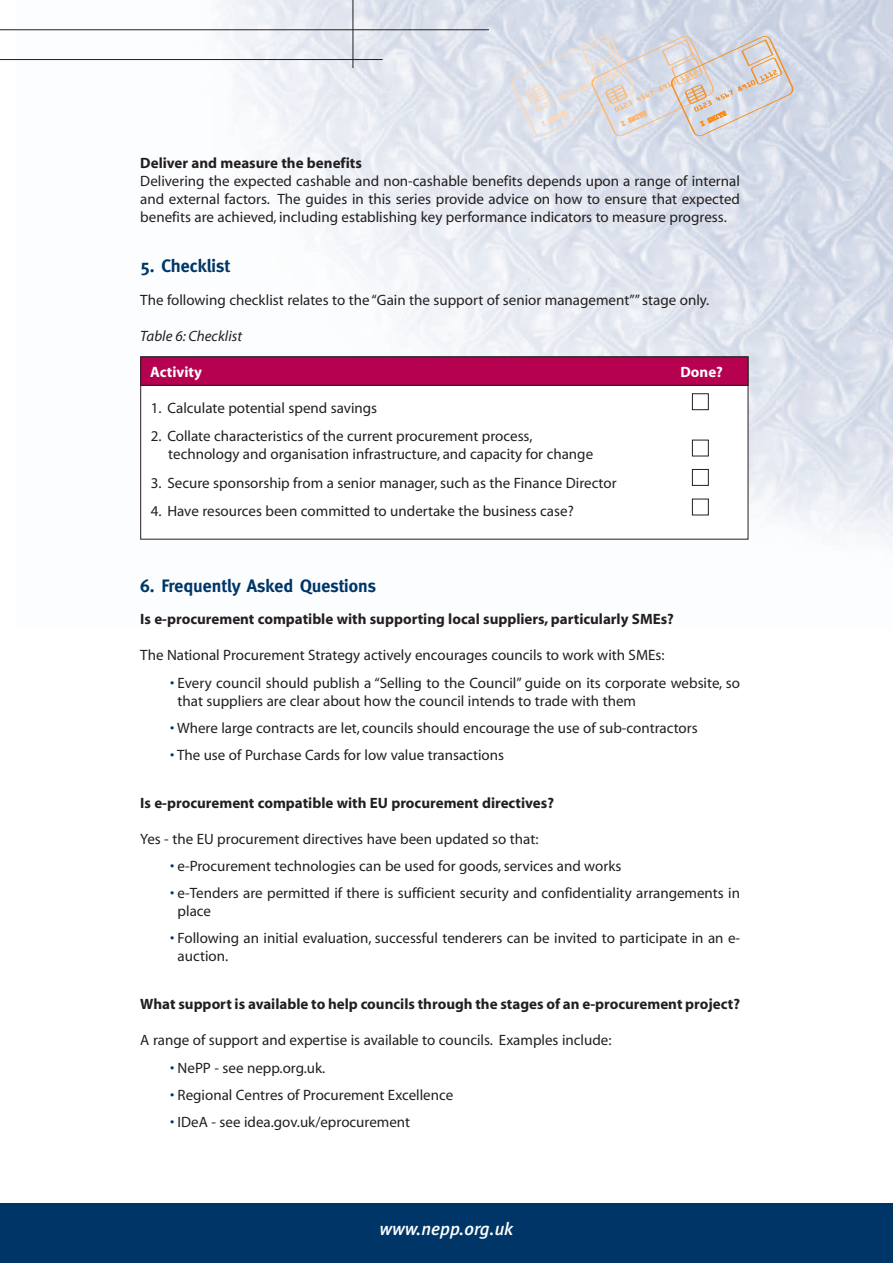
<style>
.page{position:relative;width:893px;height:1263px;background:#fff}
.page>*{position:absolute;margin:0;border:0;box-sizing:border-box;transform-origin:0 0}
.t1{font:700 18px "Meta";color:#003667}
.t2{font:italic 500 18px "Meta Plus";color:#fff}
.t3{font:15px/18px "Myriad";color:#231f20}
.t4{font:700 15px "Myriad";color:#231f20}
.t5{font:italic 15px "Myriad";color:#231f20}
.t6{font:700 15px "Myriad";color:#fff}
.s1{color:#003667}
</style>
<div class="page">
<img style="left:16px;top:0;width:877px;height:547px">
<div style="left:0;top:1203px;width:893px;height:60px;background:#003667"></div>
<hr style="left:0;top:30px;width:489px;height:1px;background:#231f20">
<hr style="left:0;top:59px;width:383px;height:1px;background:#231f20">
<hr style="left:353px;top:0;width:1px;height:68px;background:#231f20">
<div style="left:141px;top:357px;width:607px;height:182px;background:#fff"></div>
<div style="left:141px;top:357px;width:607px;height:28px;background:#b60150"></div>
<div style="left:140px;top:356px;width:608px;height:30px;border:1px solid #231f20"></div>
<svg style="left:511px;top:30px;width:284px;height:108px;background:#dad8dd"></svg>
<div style="left:692px;top:393px;width:17px;height:17px;border:1px solid #231f20"></div>
<div style="left:692px;top:440px;width:17px;height:16px;border:1px solid #231f20"></div>
<div style="left:692px;top:469px;width:17px;height:17px;border:1px solid #231f20"></div>
<div style="left:692px;top:499px;width:17px;height:16px;border:1px solid #231f20"></div>
<p class="t4" style="left:140px;top:157px;width:223px">Deliver and measure the benefits</p>
<p class="t3" style="left:140px;top:173px;width:601px;text-align:justify">Delivering the expected cashable and non-cashable benefits depends upon a range of internal and external factors. The guides in this series provide advice on how to ensure that expected benefits are achieved, including establishing key performance indicators to measure progress.</p>
<p class="t1" style="left:140px;top:255px;width:91px">5. Checklist</p>
<p class="t3" style="left:140px;top:292px;width:570px">The following checklist relates to the “Gain the support of senior management”” stage only.</p>
<p class="t5" style="left:140px;top:330px;width:103px">Table 6: Checklist</p>
<p class="t6" style="left:150px;top:366px;width:53px">Activity</p>
<p class="t6" style="left:680px;top:366px;width:44px">Done?</p>
<p class="t3" style="left:151px;top:400px;width:228px">1. Calculate potential spend savings</p>
<p class="t3" style="left:168px;top:428px;width:426px;text-indent:-17px">2. Collate characteristics of the current procurement process, technology and organisation infrastructure, and capacity for change</p>
<p class="t3" style="left:151px;top:475px;width:467px">3. Secure sponsorship from a senior manager, such as the Finance Director</p>
<p class="t3" style="left:151px;top:504px;width:424px">4. Have resources been committed to undertake the business case?</p>
<p class="t1" style="left:140px;top:575px;width:237px">6. Frequently Asked Questions</p>
<p class="t4" style="left:140px;top:614px;width:535px">Is e-procurement compatible with supporting local suppliers, particularly SMEs?</p>
<p class="t3" style="left:140px;top:648px;width:526px">The National Procurement Strategy actively encourages councils to work with SMEs:</p>
<p class="t3" style="left:178px;top:675px;width:564px;text-indent:-8px"><span class="s1">•</span> Every council should publish a “Selling to the Council” guide on its corporate website, so that suppliers are clear about how the council intends to trade with them</p>
<p class="t3" style="left:170px;top:720px;width:529px"><span class="s1">•</span> Where large contracts are let, councils should encourage the use of sub-contractors</p>
<p class="t3" style="left:170px;top:747px;width:335px"><span class="s1">•</span> The use of Purchase Cards for low value transactions</p>
<p class="t4" style="left:140px;top:797px;width:415px">Is e-procurement compatible with EU procurement directives?</p>
<p class="t3" style="left:140px;top:831px;width:400px">Yes - the EU procurement directives have been updated so that:</p>
<p class="t3" style="left:170px;top:858px;width:453px"><span class="s1">•</span> e-Procurement technologies can be used for goods, services and works</p>
<p class="t3" style="left:178px;top:885px;width:564px;text-indent:-8px"><span class="s1">•</span> e-Tenders are permitted if there is sufficient security and confidentiality arrangements in place</p>
<p class="t3" style="left:178px;top:930px;width:564px;text-indent:-8px"><span class="s1">•</span> Following an initial evaluation, successful tenderers can be invited to participate in an e&shy;auction.</p>
<p class="t4" style="left:140px;top:999px;width:601px">What support is available to help councils through the stages of an e-procurement project?</p>
<p class="t3" style="left:140px;top:1033px;width:473px">A range of support and expertise is available to councils. Examples include:</p>
<p class="t3" style="left:170px;top:1060px;width:157px"><span class="s1">•</span> NePP - see nepp.org.uk.</p>
<p class="t3" style="left:170px;top:1087px;width:285px"><span class="s1">•</span> Regional Centres of Procurement Excellence</p>
<p class="t3" style="left:170px;top:1114px;width:242px"><span class="s1">•</span> IDeA - see idea.gov.uk/eprocurement</p>
<p class="t2" style="left:380px;top:1218px;width:135px">www.nepp.org.uk</p>
</div>
